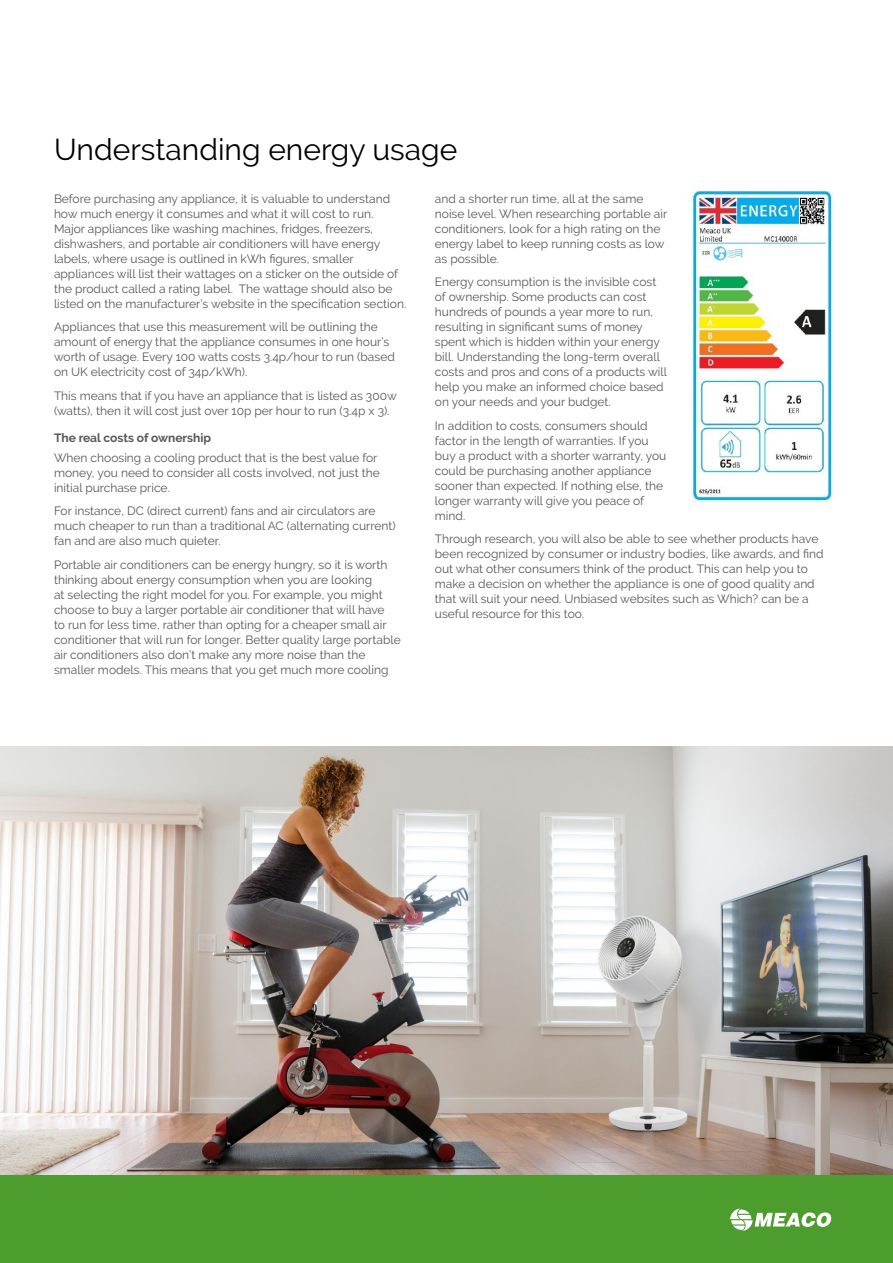
<style>
.page{position:relative;width:893px;height:1263px;background:#fff}
.page>*{position:absolute;margin:0;border:0;box-sizing:border-box;transform-origin:0 0}
.t1{font:30px "Raleway";color:#000}
.t2{font:12px/15px "Raleway";color:#575756}
.t3{font:700 12px "Raleway";color:#575756}
</style>
<div class="page">
<img style="left:0;top:746px;width:893px;height:430px">
<img style="left:692px;top:191px;width:141px;height:310px">
<div style="left:0;top:1176px;width:893px;height:87px;background:#4c9c2e"></div>
<svg style="left:730px;top:1208px;width:101px;height:23px"></svg>
<h1 class="t1" style="left:54px;top:132px;width:405px">Understanding energy usage</h1>
<p class="t2" style="left:54px;top:191px;width:354px">Before purchasing any appliance, it is valuable to understand how much energy it consumes and what it will cost to run.<br>Major appliances like washing machines, fridges, freezers, dishwashers, and portable air conditioners will have energy labels, where usage is outlined in kWh figures, smaller appliances will list their wattages on a sticker on the outside of the product called a rating label. The wattage should also be listed on the manufacturer’s website in the specification section.</p>
<p class="t2" style="left:54px;top:319px;width:342px">Appliances that use this measurement will be outlining the amount of energy that the appliance consumes in one hour’s worth of usage. Every 100 watts costs 3.4p/hour to run (based on UK electricity cost of 34p/kWh).</p>
<p class="t2" style="left:54px;top:388px;width:344px">This means that if you have an appliance that is listed as 300w (watts), then it will cost just over 10p per hour to run (3.4p x 3).</p>
<p class="t3" style="left:54px;top:431px;width:159px">The real costs of ownership</p>
<p class="t2" style="left:54px;top:450px;width:327px">When choosing a cooling product that is the best value for money, you need to consider all costs involved, not just the initial purchase price.</p>
<p class="t2" style="left:54px;top:503px;width:343px">For instance, DC (direct current) fans and air circulators are much cheaper to run than a traditional AC (alternating current) fan and are also much quieter.</p>
<p class="t2" style="left:54px;top:557px;width:348px">Portable air conditioners can be energy hungry, so it is worth thinking about energy consumption when you are looking<br>at selecting the right model for you. For example, you might choose to buy a larger portable air conditioner that will have<br>to run for less time, rather than opting for a cheaper small air conditioner that will run for longer. Better quality large portable air conditioners also don’t make any more noise than the smaller models. This means that you get much more cooling</p>
<p class="t2" style="left:435px;top:191px;width:234px">and a shorter run time, all at the same noise level. When researching portable air conditioners, look for a high rating on the energy label to keep running costs as low as possible.</p>
<p class="t2" style="left:435px;top:274px;width:234px">Energy consumption is the invisible cost of ownership. Some products can cost hundreds of pounds a year more to run, resulting in significant sums of money spent which is hidden within your energy bill. Understanding the long-term overall costs and pros and cons of a products will help you make an informed choice based on your needs and your budget.</p>
<p class="t2" style="left:435px;top:418px;width:233px">In addition to costs, consumers should factor in the length of warranties. If you buy a product with a shorter warranty, you could be purchasing another appliance sooner than expected. If nothing else, the longer warranty will give you peace of mind.</p>
<p class="t2" style="left:435px;top:531px;width:390px">Through research, you will also be able to see whether products have been recognized by consumer or industry bodies, like awards, and find out what other consumers think of the product. This can help you to make a decision on whether the appliance is one of good quality and that will suit your need. Unbiased websites such as Which? can be a useful resource for this too.</p>
</div>
